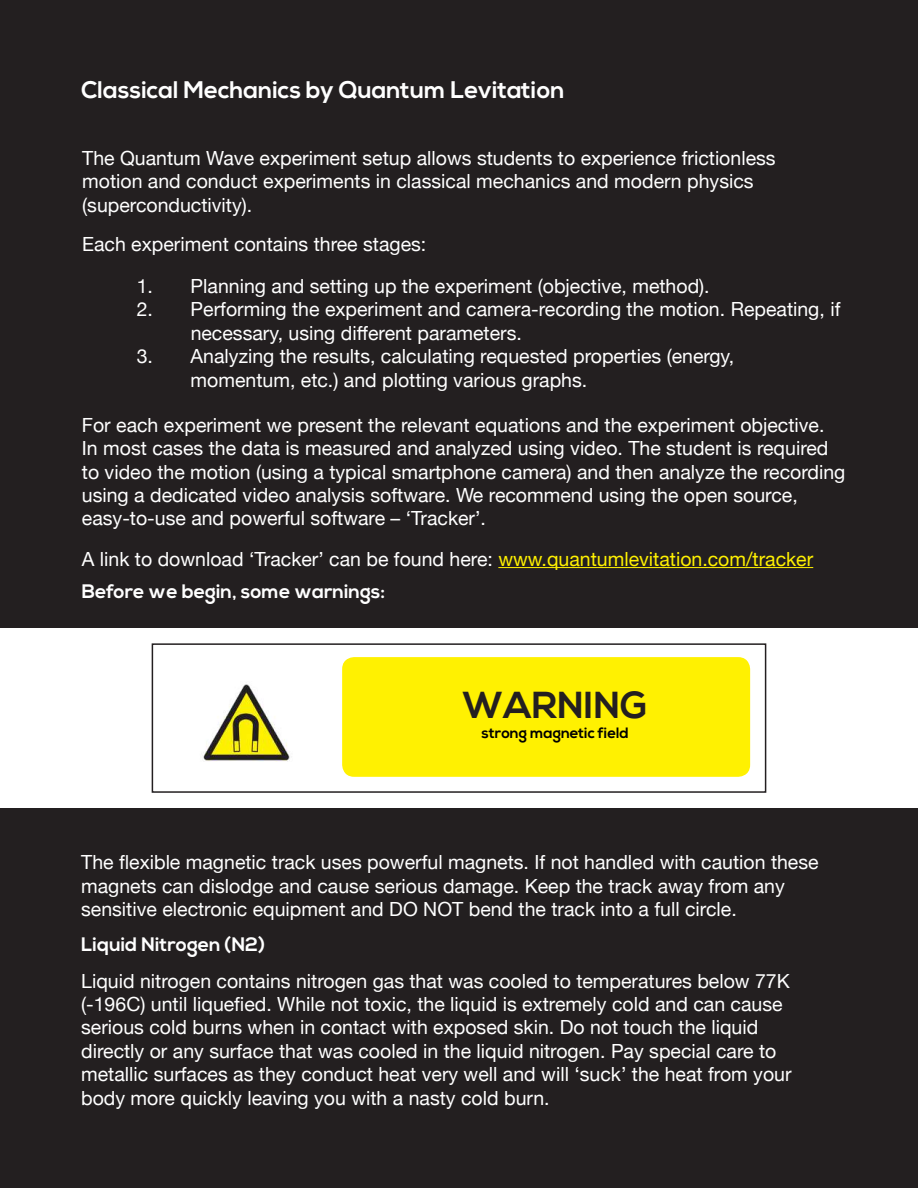
<style>
.page{position:relative;width:918px;height:1188px;background:#fff}
.page>*{position:absolute;margin:0;border:0;box-sizing:border-box;transform-origin:0 0}
.t1{font:700 37.5px "Nexa";color:#231f20}
.t2{font:700 24px "Nexa";color:#fff}
.t3{font:19.5px/23.4px "Helvetica Neue";color:#fff}
.t4{font:700 19.5px "Nexa";color:#fff}
.t5{font:700 15px "Nexa";color:#000}
.s1{color:#fff101}
</style>
<div class="page">
<div style="left:0;top:0;width:917px;height:1188px;background:#231f20"></div>
<div style="left:0;top:628px;width:918px;height:180px;background:#fff"></div>
<hr style="left:498px;top:567px;width:315px;height:1px;background:#fff101">
<div style="left:342px;top:657px;width:408px;height:120px;background:#fff101;border-radius:12px"></div>
<div style="left:152px;top:643px;width:614px;height:150px;border:2px solid #231f20"></div>
<img style="left:203px;top:684px;width:87px;height:77px">
<p class="t2" style="left:81px;top:75px;width:485px">Classical Mechanics by Quantum Levitation</p>
<p class="t3" style="left:82px;top:147px;width:695px">The Quantum Wave experiment setup allows students to experience frictionless motion and conduct experiments in classical mechanics and modern physics (superconductivity).</p>
<p class="t3" style="left:82px;top:234px;width:346px">Each experiment contains three stages:</p>
<p class="t3" style="left:137px;top:276px;width:575px">1. Planning and setting up the experiment (objective, method).</p>
<p class="t3" style="left:191px;top:299px;width:651px;text-indent:-54px">2. Performing the experiment and camera-recording the motion. Repeating, if necessary, using different parameters.</p>
<p class="t3" style="left:191px;top:346px;width:545px;text-indent:-54px">3. Analyzing the results, calculating requested properties (energy, momentum, etc.) and plotting various graphs.</p>
<p class="t3" style="left:82px;top:414px;width:765px">For each experiment we present the relevant equations and the experiment objective.<br>In most cases the data is measured and analyzed using video. The student is required to video the motion (using a typical smartphone camera) and then analyze the recording using a dedicated video analysis software. We recommend using the open source, easy-to-use and powerful software – ‘Tracker’.</p>
<p class="t3" style="left:82px;top:548px;width:733px">A link to download ‘Tracker’ can be found here: <span class="s1">www.quantumlevitation.com/tracker</span></p>
<p class="t4" style="left:82px;top:580px;width:305px">Before we begin, some warnings:</p>
<h1 class="t1" style="left:463px;top:684px;width:187px">WARNING</h1>
<p class="t5" style="left:482px;top:724px;width:149px">strong magnetic field</p>
<p class="t3" style="left:81px;top:852px;width:739px">The flexible magnetic track uses powerful magnets. If not handled with caution these magnets can dislodge and cause serious damage. Keep the track away from any sensitive electronic equipment and DO NOT bend the track into a full circle.</p>
<p class="t4" style="left:81px;top:933px;width:185px">Liquid Nitrogen (N2)</p>
<p class="t3" style="left:81px;top:970px;width:712px">Liquid nitrogen contains nitrogen gas that was cooled to temperatures below 77K (-196C) until liquefied. While not toxic, the liquid is extremely cold and can cause serious cold burns when in contact with exposed skin. Do not touch the liquid directly or any surface that was cooled in the liquid nitrogen. Pay special care to metallic surfaces as they conduct heat very well and will ‘suck’ the heat from your body more quickly leaving you with a nasty cold burn.</p>
</div>
